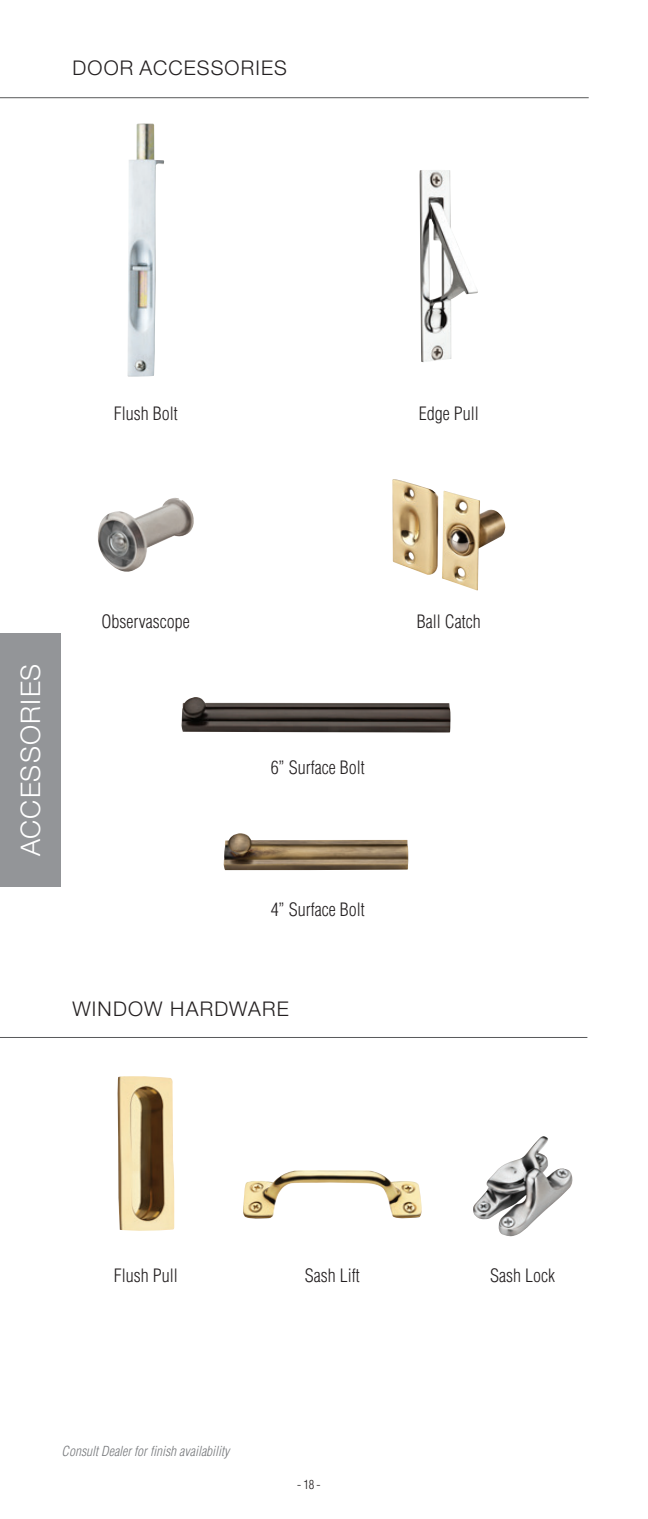
<style>
.page{position:relative;width:648px;height:1519px;background:#fff}
.page>*{position:absolute;margin:0;border:0;box-sizing:border-box;transform-origin:0 0}
.t1{font:300 27px "Helvetica Neue LT Std";letter-spacing:.045em;color:#fff}
.t2{font:300 20.25px "Helvetica Neue LT Std";letter-spacing:.06em;color:#231f20}
.t3{font:300 condensed 18px "Helvetica";color:#231f20}
.t4{font:italic 300 condensed 13.5px "Helvetica";color:#76787b}
.t5{font:300 condensed 12.38px "Helvetica";color:#231f20}
</style>
<div class="page">
<hr style="left:0;top:1037px;width:587px;height:1px;background:#57585a">
<hr style="left:0;top:97px;width:589px;height:1px;background:#57585a">
<img style="left:118px;top:1076px;width:56px;height:155px">
<img style="left:243px;top:1170px;width:179px;height:49px">
<img style="left:473px;top:1136px;width:100px;height:101px">
<img style="left:419px;top:170px;width:59px;height:192px">
<img style="left:392px;top:479px;width:113px;height:112px">
<img style="left:127px;top:124px;width:37px;height:253px">
<img style="left:98px;top:498px;width:96px;height:74px">
<img style="left:224px;top:833px;width:185px;height:37px">
<img style="left:181px;top:697px;width:269px;height:36px">
<div style="left:0;top:633px;width:61px;height:254px;background:#939598"></div>
<p class="t2" style="left:72px;top:56px;width:216px">DOOR ACCESSORIES</p>
<p class="t3" style="left:114px;top:402px;width:65px">Flush Bolt</p>
<p class="t3" style="left:419px;top:402px;width:61px">Edge Pull</p>
<h1 class="t1" style="left:14px;top:856px;width:194px;rotate:-90deg">ACCESSORIES</h1>
<p class="t3" style="left:102px;top:610px;width:90px">Observascope</p>
<p class="t3" style="left:271px;top:756px;width:95px">6” Surface Bolt</p>
<p class="t3" style="left:271px;top:899px;width:95px">4” Surface Bolt</p>
<p class="t2" style="left:72px;top:996px;width:218px">WINDOW HARDWARE</p>
<p class="t3" style="left:417px;top:610px;width:65px">Ball Catch</p>
<p class="t3" style="left:114px;top:1264px;width:65px">Flush Pull</p>
<p class="t3" style="left:305px;top:1264px;width:56px">Sash Lift</p>
<p class="t3" style="left:490px;top:1264px;width:66px">Sash Lock</p>
<p class="t4" style="left:62px;top:1443px;width:169px">Consult Dealer for finish availability</p>
<p class="t5" style="left:297px;top:1476px;width:25px">- 18 -</p>
</div>
